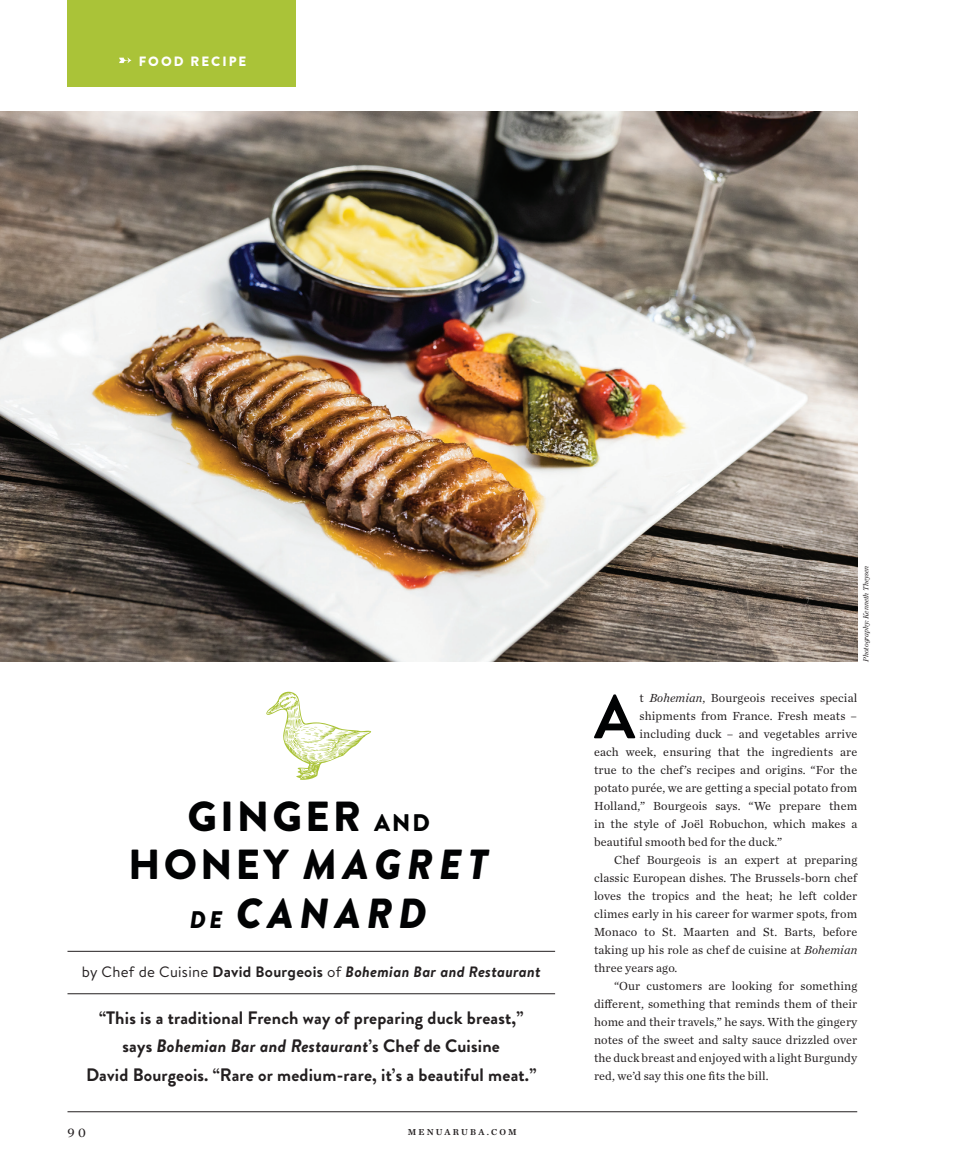
<style>
.page{position:relative;width:972px;height:1175px;background:#fff}
.page>*{position:absolute;margin:0;border:0;box-sizing:border-box;transform-origin:0 0}
.t1{font:700 61.8px "Brandon Grotesque";color:#010203}
.t2{font:italic 900 42px/48px "Brandon Text";letter-spacing:.14em;color:#010203;text-align:center}
.t3{font:700 18px/28.5px "Brandon Grotesque";letter-spacing:.01em;color:#231f20;text-align:center}
.t4{font:italic 700 15px "Brandon Text";letter-spacing:.02em;color:#231f20}
.t5{font:900 13.5px "Brandon Text";letter-spacing:.15em;color:#fff}
.t6{font:13.5px "Chronicle Text G1";color:#231f20}
.t7{font:12.3px/18px "Chronicle Text G1";letter-spacing:.01em;color:#231f20;text-align:justify}
.t8{font:9px "Chronicle Text G1 Semi";letter-spacing:.24em;color:#231f20}
.t9{font:italic 7.5px "Chronicle Deck";color:#231f20}
.s1{font-style:normal}
.s2{font-style:normal;font-size:24px}
.s3{font-size:24px}
.s4{font-weight:400;font-style:normal}
.s5{font-style:italic}
</style>
<div class="page">
<hr style="left:68px;top:1111px;width:789px;height:1px;background:#231f20">
<img style="left:0;top:112px;width:857px;height:550px">
<div style="left:68px;top:0;width:228px;height:87px;background:#aac338"></div>
<svg style="left:119px;top:57px;width:13px;height:6px"></svg>
<hr style="left:68px;top:951px;width:487px;height:1px;background:#231f20">
<hr style="left:68px;top:993px;width:487px;height:1px;background:#231f20">
<svg style="left:266px;top:691px;width:105px;height:88px"></svg>
<p class="t5" style="left:139px;top:52px;width:109px">FOOD RECIPE</p>
<p class="t2" style="left:129px;top:791px;width:361px"><span class="s1">GINGER</span> <span class="s2">AND<br></span><span class="s1">HONEY</span> MAGRET<br><span class="s3">DE</span> CANARD</p>
<p class="t4" style="left:82px;top:961px;width:460px"><span class="s4">by Chef de Cuisine</span> <span class="s1">David Bourgeois</span> <span class="s4">of</span> Bohemian Bar and Restaurant</p>
<p class="t3" style="left:86px;top:1003px;width:452px">“This is a traditional French way of preparing duck breast,” says <span class="s5">Bohemian Bar and Restaurant</span>’s Chef de Cuisine<br>David Bourgeois. “Rare or medium-rare, it’s a beautiful meat.”</p>
<p class="t6" style="left:68px;top:1122px;width:20px">90</p>
<p class="t8" style="left:408px;top:1125px;width:110px">MENUARUBA.COM</p>
<p class="t9" style="left:860px;top:662px;width:98px;rotate:-90deg">Photography: Kenneth Theysen</p>
<p class="t1" style="left:594px;top:673px;width:42px">A</p>
<p class="t7" style="left:639px;top:688px;width:219px">t <span class="s5">Bohemian</span>, Bourgeois receives special</p>
<p class="t7" style="left:639px;top:706px;width:219px">shipments from France. Fresh meats –</p>
<p class="t7" style="left:639px;top:724px;width:219px">including duck – and vegetables arrive</p>
<p class="t7" style="left:594px;top:742px;width:265px">each week, ensuring that the ingredients are</p>
<p class="t7" style="left:594px;top:760px;width:265px">true to the chef’s recipes and origins. “For the</p>
<p class="t7" style="left:594px;top:778px;width:265px">potato purée, we are getting a special potato from</p>
<p class="t7" style="left:594px;top:796px;width:265px">Holland,” Bourgeois says. “We prepare them</p>
<p class="t7" style="left:594px;top:814px;width:265px">in the style of Joël Robuchon, which makes a</p>
<p class="t7" style="left:594px;top:832px;width:190px">beautiful smooth bed for the duck.”</p>
<p class="t7" style="left:594px;top:850px;width:265px;text-indent:20px">Chef Bourgeois is an expert at preparing classic European dishes. The Brussels-born chef loves the tropics and the heat; he left colder climes early in his career for warmer spots, from Monaco to St. Maarten and St. Barts, before taking up his role as chef de cuisine at <span class="s5">Bohemian </span>three years ago.</p>
<p class="t7" style="left:594px;top:976px;width:265px;text-indent:20px">“Our customers are looking for something different, something that reminds them of their home and their travels,” he says. With the gingery notes of the sweet and salty sauce drizzled over the duck breast and enjoyed with a light Burgundy red, we’d say this one fits the bill.</p>
</div>
